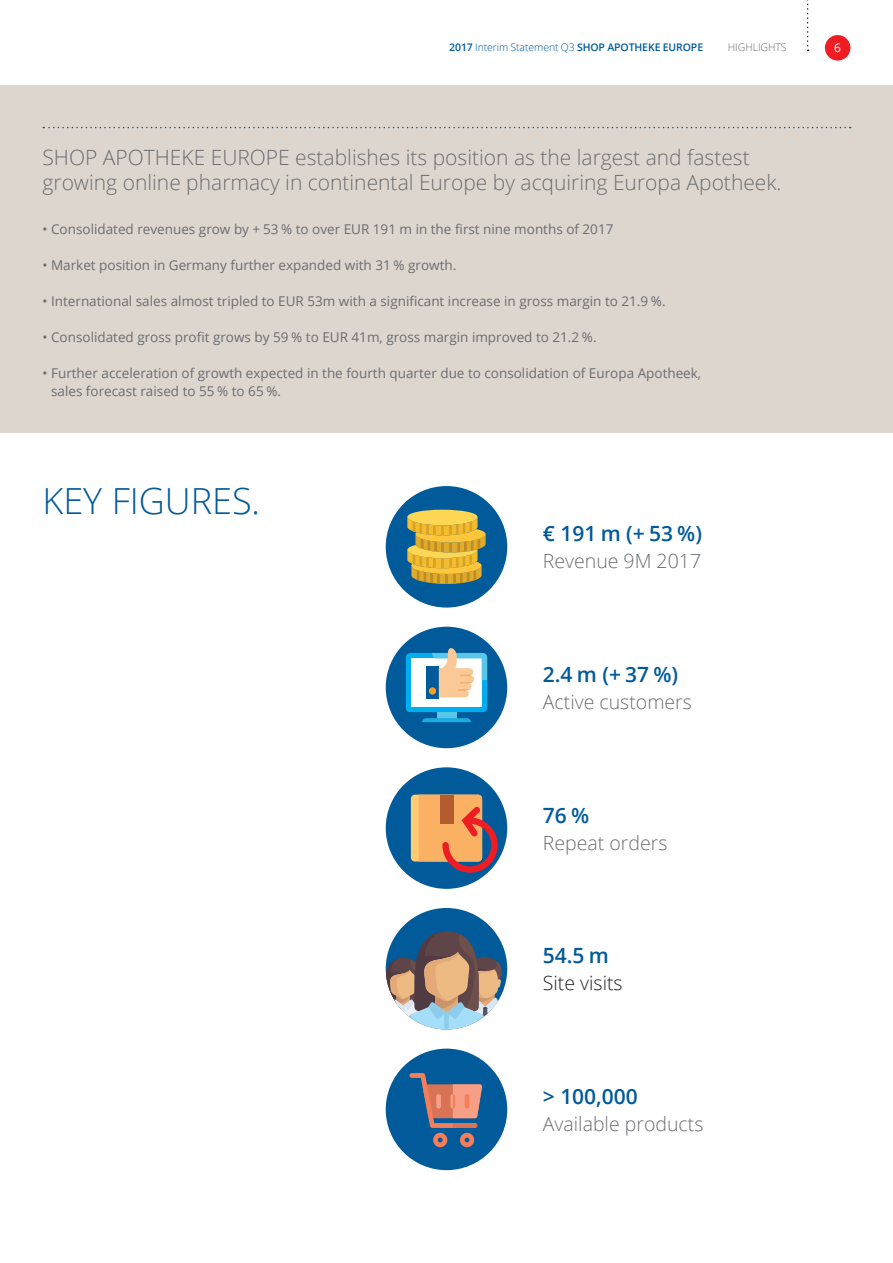
<style>
.page{position:relative;width:893px;height:1263px;background:#fff}
.page>*{position:absolute;margin:0;border:0;box-sizing:border-box;transform-origin:0 0}
.t1{font:300 36px "Open Sans";color:#015a99}
.t2{font:300 21px/25.5px "Open Sans";color:#6c6d70}
.t3{font:600 21px "Open Sans";color:#015a99}
.t4{font:300 19.5px "Open Sans";color:#6c6d70}
.t5{font:300 19.5px "Open Sans";color:#231f20}
.t6{font:13.5px/18px "Open Sans";color:#6c6d70}
.t7{font:12px "Open Sans";color:#fff}
.t8{font:600 10.5px "Open Sans";letter-spacing:-.01em;color:#015a99}
.t9{font:300 10.5px "Open Sans";letter-spacing:-.01em;color:#6c6d70}
.s1{font-weight:300}
</style>
<div class="page">
<svg style="left:807px;top:0;width:2px;height:51px"></svg>
<div style="left:825px;top:35px;width:25px;height:26px;background:#ee1d23;border-radius:50%"></div>
<div style="left:0;top:85px;width:893px;height:347px;background:#dcd6cf"></div>
<svg style="left:43px;top:127px;width:808px;height:1px"></svg>
<div style="left:386px;top:627px;width:121px;height:121px;background:#015a99;border-radius:50%"></div>
<div style="left:406px;top:653px;width:81px;height:59px;background:#00aeef;border-radius:4px"></div>
<div style="left:411px;top:658px;width:71px;height:49px;background:#fff"></div>
<div style="left:437px;top:712px;width:19px;height:6px;background:#58c7ea"></div>
<svg style="left:422px;top:718px;width:49px;height:4px"></svg>
<div style="left:426px;top:666px;width:13px;height:33px;background:#015a99"></div>
<svg style="left:429px;top:687px;width:7px;height:8px"></svg>
<svg style="left:432px;top:648px;width:55px;height:49px"></svg>
<div style="left:386px;top:1049px;width:121px;height:121px;background:#015a99;border-radius:50%"></div>
<svg style="left:409px;top:1073px;width:73px;height:74px"></svg>
<div style="left:386px;top:908px;width:121px;height:121px;background:#015a99;border-radius:50%"></div>
<svg style="left:386px;top:932px;width:121px;height:98px"></svg>
<div style="left:386px;top:486px;width:121px;height:122px;background:#015a99;border-radius:50%"></div>
<div style="left:407px;top:510px;width:71px;height:15px;background:#fdd753;border-radius:50%"></div>
<svg style="left:407px;top:517px;width:79px;height:67px"></svg>
<div style="left:386px;top:767px;width:121px;height:122px;background:#015a99;border-radius:50%"></div>
<div style="left:411px;top:795px;width:71px;height:66px;background:#fecb71;border-radius:4px"></div>
<svg style="left:419px;top:795px;width:82px;height:81px"></svg>
<p class="t8" style="left:449px;top:40px;width:255px">2017 <span class="s1">Interim Statement Q3</span> SHOP APOTHEKE EUROPE</p>
<p class="t9" style="left:728px;top:40px;width:60px">HIGHLIGHTS</p>
<p class="t7" style="left:834px;top:39px;width:8px">6</p>
<h2 class="t2" style="left:43px;top:144px;width:741px">SHOP APOTHEKE EUROPE establishes its position as the largest and fastest growing online pharmacy in continental Europe by acquiring Europa Apotheek.</h2>
<p class="t6" style="left:43px;top:220px;width:572px">• Consolidated revenues grow by + 53 % to over EUR 191 m in the first nine months of 2017</p>
<p class="t6" style="left:43px;top:256px;width:415px">• Market position in Germany further expanded with 31 % growth.</p>
<p class="t6" style="left:43px;top:292px;width:625px">• International sales almost tripled to EUR 53m with a significant increase in gross margin to 21.9 %.</p>
<p class="t6" style="left:43px;top:328px;width:556px">• Consolidated gross profit grows by 59 % to EUR 41m, gross margin improved to 21.2 %.</p>
<p class="t6" style="left:51px;top:364px;width:652px;text-indent:-9px">• Further acceleration of growth expected in the fourth quarter due to consolidation of Europa Apotheek, sales forecast raised to 55 % to 65 %.</p>
<h1 class="t1" style="left:43px;top:476px;width:219px">KEY FIGURES.</h1>
<h2 class="t3" style="left:543px;top:519px;width:161px">€ 191 m (+ 53 %)</h2>
<h3 class="t4" style="left:543px;top:548px;width:160px">Revenue 9M 2017</h3>
<h2 class="t3" style="left:543px;top:660px;width:137px">2.4 m (+ 37 %)</h2>
<h3 class="t4" style="left:543px;top:688px;width:151px">Active customers</h3>
<h2 class="t3" style="left:543px;top:801px;width:48px">76 %</h2>
<h3 class="t4" style="left:543px;top:829px;width:126px">Repeat orders</h3>
<h2 class="t3" style="left:543px;top:941px;width:68px">54.5 m</h2>
<h3 class="t5" style="left:543px;top:970px;width:81px">Site visits</h3>
<h2 class="t3" style="left:543px;top:1082px;width:97px">&gt; 100,000</h2>
<h3 class="t4" style="left:543px;top:1110px;width:162px">Available products</h3>
</div>
